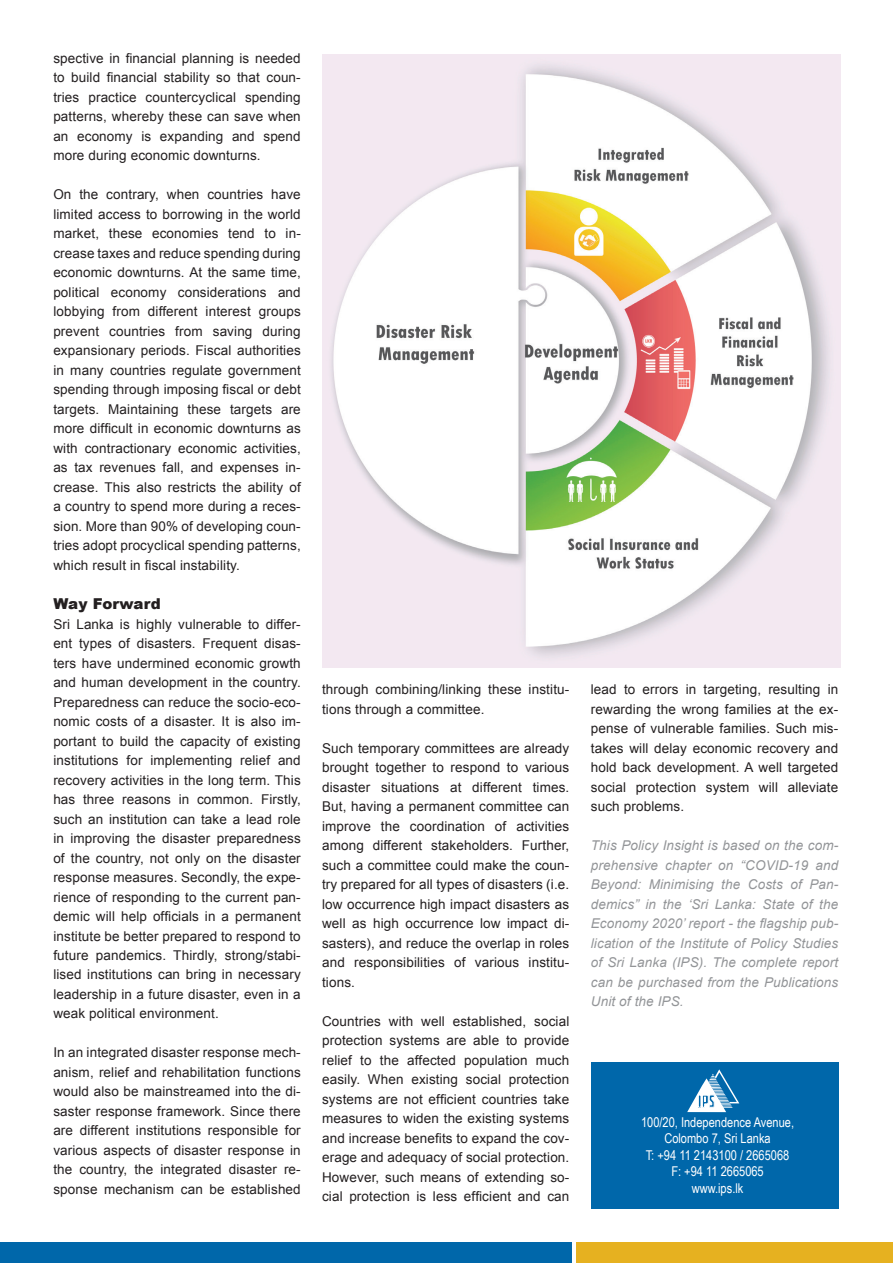
<style>
.page{position:relative;width:893px;height:1263px;background:#fff}
.page>*{position:absolute;margin:0;border:0;box-sizing:border-box;transform-origin:0 0}
.t1{font:900 15px "Arial";letter-spacing:.01em;color:#231f20}
.t2{font:13.5px/19.5px "Arial";letter-spacing:.01em;color:#231f20;text-align:justify}
.t3{font:italic 13.5px/19.5px "Arial";letter-spacing:.01em;color:#939598;text-align:justify}
.t4{font:13.5px/16.5px "Arial Narrow";color:#fff;text-align:center}
</style>
<div class="page">
<div style="left:0;top:1242px;width:571px;height:21px;background:#0067aa"></div>
<div style="left:577px;top:1242px;width:316px;height:21px;background:#e6b120"></div>
<div style="left:591px;top:1062px;width:248px;height:147px;background:#0067aa"></div>
<svg style="left:687px;top:1069px;width:52px;height:43px"></svg>
<img style="left:323px;top:54px;width:518px;height:614px">
<p class="t2" style="left:53px;top:49px;width:249px">spective in financial planning is needed to build financial stability so that coun&shy;tries practice countercyclical spending patterns, whereby these can save when an economy is expanding and spend more during economic downturns.</p>
<p class="t2" style="left:53px;top:185px;width:249px">On the contrary, when countries have limited access to borrowing in the world market, these economies tend to in&shy;crease taxes and reduce spending during economic downturns. At the same time, political economy considerations and lobbying from different interest groups prevent countries from saving during expansionary periods. Fiscal authorities in many countries regulate government spending through imposing fiscal or debt targets. Maintaining these targets are more difficult in economic downturns as with contractionary economic activities, as tax revenues fall, and expenses in&shy;crease. This also restricts the ability of a country to spend more during a reces&shy;sion. More than 90% of developing coun&shy;tries adopt procyclical spending patterns, which result in fiscal instability.</p>
<p class="t1" style="left:53px;top:593px;width:109px">Way Forward</p>
<p class="t2" style="left:53px;top:614px;width:249px">Sri Lanka is highly vulnerable to differ&shy;ent types of disasters. Frequent disas&shy;ters have undermined economic growth and human development in the country.<br>Preparedness can reduce the socio-eco&shy;nomic costs of a disaster. It is also im&shy;portant to build the capacity of existing institutions for implementing relief and recovery activities in the long term. This has three reasons in common. Firstly, such an institution can take a lead role in improving the disaster preparedness of the country, not only on the disaster response measures. Secondly, the expe&shy;rience of responding to the current pan&shy;demic will help officials in a permanent institute be better prepared to respond to future pandemics. Thirdly, strong/stabi&shy;lised institutions can bring in necessary leadership in a future disaster, even in a weak political environment.</p>
<p class="t2" style="left:53px;top:1043px;width:249px">In an integrated disaster response mech&shy;anism, relief and rehabilitation functions would also be mainstreamed into the di&shy;saster response framework. Since there are different institutions responsible for various aspects of disaster response in the country, the integrated disaster re&shy;sponse mechanism can be established</p>
<p class="t2" style="left:322px;top:680px;width:249px">through combining/linking these institu&shy;tions through a committee.</p>
<p class="t2" style="left:322px;top:738px;width:249px">Such temporary committees are already brought together to respond to various disaster situations at different times.<br>But, having a permanent committee can improve the coordination of activities among different stakeholders. Further, such a committee could make the coun&shy;try prepared for all types of disasters (i.e. low occurrence high impact disasters as well as high occurrence low impact di&shy;sasters), and reduce the overlap in roles and responsibilities of various institu&shy;tions.</p>
<p class="t2" style="left:322px;top:1011px;width:249px">Countries with well established, social protection systems are able to provide relief to the affected population much easily. When existing social protection systems are not efficient countries take measures to widen the existing systems and increase benefits to expand the cov&shy;erage and adequacy of social protection.<br>However, such means of extending so&shy;cial protection is less efficient and can</p>
<p class="t2" style="left:591px;top:680px;width:249px">lead to errors in targeting, resulting in rewarding the wrong families at the ex&shy;pense of vulnerable families. Such mis&shy;takes will delay economic recovery and hold back development. A well targeted social protection system will alleviate such problems.</p>
<p class="t3" style="left:591px;top:836px;width:249px">This Policy Insight is based on the com&shy;prehensive chapter on “COVID-19 and Beyond: Minimising the Costs of Pan&shy;demics” in the ‘Sri Lanka: State of the Economy 2020’ report - the flagship pub&shy;lication of the Institute of Policy Studies of Sri Lanka (IPS). The complete report can be purchased from the Publications Unit of the IPS.</p>
<p class="t4" style="left:641px;top:1113px;width:155px">100/20, Independence Avenue,<br>Colombo 7, Sri Lanka<br>T: +94 11 2143100 / 2665068<br>F: +94 11 2665065<br>www.ips.lk</p>
</div>
